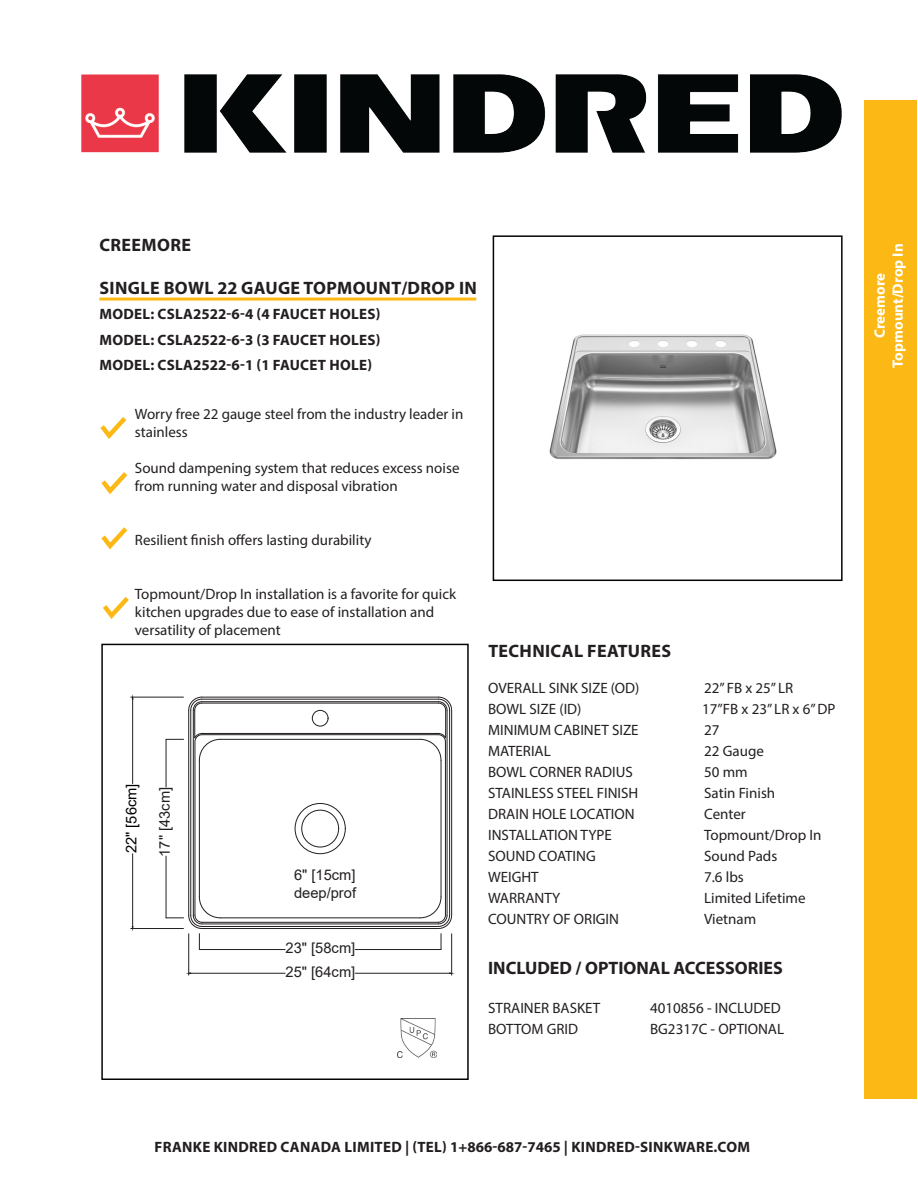
<style>
.page{position:relative;width:918px;height:1188px;background:#fff}
.page>*{position:absolute;margin:0;border:0;box-sizing:border-box;transform-origin:0 0}
.t1{font:700 18px "Myriad Pro";letter-spacing:.02em;color:#231f20}
.t2{font:700 18px "Myriad Pro";color:#231f20}
.t3{font:15px/18px "Myriad Pro";color:#231f20}
.t4{font:700 15px "Myriad Pro";letter-spacing:.02em;color:#231f20}
.t5{font:700 15px "Myriad Pro";color:#fff}
.t6{font:14.7px/23.7px "Arial";color:#231f20}
.t7{font:14.7px "Arial";color:#000}
</style>
<div class="page">
<div style="left:101px;top:644px;width:368px;height:436px;border:2px solid #040503"></div>
<img style="left:81px;top:74px;width:761px;height:79px">
<hr style="left:99px;top:298px;width:377px;height:3px;background:#fcb814">
<div style="left:493px;top:235px;width:350px;height:346px;border:2px solid #040503"></div>
<div style="left:865px;top:100px;width:52px;height:999px;background:#fcb814"></div>
<img style="left:549px;top:334px;width:228px;height:125px">
<img style="left:398px;top:1018px;width:38px;height:39px">
<div style="left:312px;top:710px;width:16px;height:16px;border:1px solid #231f20;border-radius:50%"></div>
<hr style="left:202px;top:928px;width:237px;height:1px;background:#231f20">
<hr style="left:188px;top:710px;width:1px;height:205px;background:#231f20">
<hr style="left:202px;top:697px;width:237px;height:1px;background:#231f20">
<hr style="left:202px;top:699px;width:237px;height:1px;background:#231f20">
<hr style="left:191px;top:710px;width:1px;height:205px;background:#231f20">
<hr style="left:449px;top:710px;width:1px;height:205px;background:#231f20">
<hr style="left:193px;top:710px;width:1px;height:205px;background:#231f20">
<hr style="left:202px;top:701px;width:237px;height:1px;background:#231f20">
<hr style="left:447px;top:710px;width:1px;height:205px;background:#231f20">
<svg style="left:195px;top:734px;width:251px;height:162px"></svg>
<hr style="left:202px;top:703px;width:236px;height:1px;background:#231f20">
<hr style="left:202px;top:733px;width:236px;height:1px;background:#231f20">
<hr style="left:220px;top:918px;width:200px;height:1px;background:#231f20">
<hr style="left:199px;top:760px;width:1px;height:137px;background:#231f20">
<hr style="left:220px;top:739px;width:200px;height:1px;background:#231f20">
<hr style="left:451px;top:710px;width:1px;height:205px;background:#231f20">
<hr style="left:202px;top:926px;width:237px;height:1px;background:#231f20">
<hr style="left:202px;top:924px;width:237px;height:1px;background:#231f20">
<div style="left:295px;top:803px;width:50px;height:51px;border:1px solid #231f20;border-radius:50%"></div>
<hr style="left:202px;top:922px;width:236px;height:1px;background:#231f20">
<svg style="left:420px;top:697px;width:32px;height:64px"></svg>
<hr style="left:441px;top:760px;width:1px;height:137px;background:#231f20">
<hr style="left:131px;top:928px;width:52px;height:1px;background:#231f20">
<hr style="left:131px;top:697px;width:52px;height:1px;background:#231f20">
<hr style="left:132px;top:854px;width:1px;height:73px;background:#231f20">
<hr style="left:132px;top:699px;width:1px;height:85px;background:#231f20">
<svg style="left:166px;top:697px;width:55px;height:64px"></svg>
<hr style="left:166px;top:739px;width:1px;height:48px;background:#231f20">
<hr style="left:166px;top:856px;width:1px;height:62px;background:#231f20">
<svg style="left:166px;top:896px;width:55px;height:54px"></svg>
<svg style="left:420px;top:896px;width:32px;height:54px"></svg>
<hr style="left:199px;top:949px;width:86px;height:1px;background:#231f20">
<hr style="left:355px;top:949px;width:86px;height:1px;background:#231f20">
<hr style="left:188px;top:934px;width:1px;height:41px;background:#231f20">
<hr style="left:451px;top:934px;width:1px;height:41px;background:#231f20">
<hr style="left:191px;top:973px;width:94px;height:1px;background:#231f20">
<hr style="left:355px;top:973px;width:95px;height:1px;background:#231f20">
<svg style="left:100px;top:417px;width:27px;height:22px"></svg>
<svg style="left:101px;top:472px;width:27px;height:22px"></svg>
<svg style="left:101px;top:527px;width:27px;height:23px"></svg>
<svg style="left:103px;top:597px;width:26px;height:22px"></svg>
<p class="t1" style="left:100px;top:233px;width:93px">CREEMORE</p>
<p class="t1" style="left:100px;top:276px;width:379px">SINGLE BOWL 22 GAUGE TOPMOUNT/DROP IN</p>
<p class="t4" style="left:100px;top:304px;width:282px">MODEL: CSLA2522-6-4 (4 FAUCET HOLES)</p>
<p class="t4" style="left:100px;top:330px;width:282px">MODEL: CSLA2522-6-3 (3 FAUCET HOLES)</p>
<p class="t4" style="left:100px;top:355px;width:274px">MODEL: CSLA2522-6-1 (1 FAUCET HOLE)</p>
<p class="t3" style="left:135px;top:405px;width:330px">Worry free 22 gauge steel from the industry leader in stainless</p>
<p class="t3" style="left:135px;top:459px;width:326px">Sound dampening system that reduces excess noise from running water and disposal vibration</p>
<p class="t3" style="left:135px;top:531px;width:238px">Resilient finish offers lasting durability</p>
<p class="t3" style="left:135px;top:585px;width:323px">Topmount/Drop In installation is a favorite for quick kitchen upgrades due to ease of installation and versatility of placement</p>
<p class="t7" style="left:121px;top:853px;width:71px;rotate:-90deg">22" [56cm]</p>
<p class="t6" style="left:153px;top:857px;width:71px;rotate:-90deg">17" [43cm]</p>
<p class="t6" style="left:294px;top:866px;width:64px;line-height:17.7px">6" [15cm] deep/prof</p>
<p class="t6" style="left:286px;top:936px;width:71px">23" [58cm]<br>25" [64cm]</p>
<p class="t1" style="left:488px;top:639px;width:184px">TECHNICAL FEATURES</p>
<p class="t3" style="left:488px;top:679px;width:153px">OVERALL SINK SIZE (OD)</p>
<p class="t3" style="left:704px;top:679px;width:91px">22” FB x 25” LR</p>
<p class="t3" style="left:488px;top:700px;width:95px">BOWL SIZE (ID)</p>
<p class="t3" style="left:702px;top:700px;width:135px">17”FB x 23” LR x 6” DP</p>
<p class="t3" style="left:488px;top:721px;width:152px">MINIMUM CABINET SIZE</p>
<p class="t3" style="left:704px;top:721px;width:17px">27</p>
<p class="t3" style="left:488px;top:742px;width:64px">MATERIAL</p>
<p class="t3" style="left:704px;top:742px;width:61px">22 Gauge</p>
<p class="t3" style="left:488px;top:763px;width:146px">BOWL CORNER RADIUS</p>
<p class="t3" style="left:704px;top:763px;width:45px">50 mm</p>
<p class="t3" style="left:488px;top:784px;width:152px">STAINLESS STEEL FINISH</p>
<p class="t3" style="left:704px;top:784px;width:73px">Satin Finish</p>
<p class="t3" style="left:488px;top:805px;width:148px">DRAIN HOLE LOCATION</p>
<p class="t3" style="left:704px;top:805px;width:43px">Center</p>
<p class="t3" style="left:488px;top:826px;width:125px">INSTALLATION TYPE</p>
<p class="t3" style="left:704px;top:826px;width:119px">Topmount/Drop In</p>
<p class="t3" style="left:488px;top:847px;width:109px">SOUND COATING</p>
<p class="t3" style="left:704px;top:847px;width:75px">Sound Pads</p>
<p class="t3" style="left:488px;top:868px;width:52px">WEIGHT</p>
<p class="t3" style="left:704px;top:868px;width:41px">7.6 lbs</p>
<p class="t3" style="left:488px;top:889px;width:74px">WARRANTY</p>
<p class="t3" style="left:704px;top:889px;width:103px">Limited Lifetime</p>
<p class="t3" style="left:488px;top:910px;width:132px">COUNTRY OF ORIGIN</p>
<p class="t3" style="left:704px;top:910px;width:54px">Vietnam</p>
<p class="t2" style="left:488px;top:956px;width:296px">INCLUDED / OPTIONAL ACCESSORIES</p>
<p class="t3" style="left:488px;top:998px;width:114px">STRAINER BASKET</p>
<p class="t3" style="left:650px;top:998px;width:132px">4010856 - INCLUDED</p>
<p class="t3" style="left:488px;top:1019px;width:92px">BOTTOM GRID</p>
<p class="t3" style="left:650px;top:1019px;width:136px">BG2317C - OPTIONAL</p>
<p class="t5" style="left:888px;top:368px;width:125px;rotate:-90deg">Topmount/Drop In</p>
<p class="t5" style="left:870px;top:338px;width:67px;rotate:-90deg">Creemore</p>
<p class="t4" style="left:155px;top:1137px;width:597px">FRANKE KINDRED CANADA LIMITED | (TEL) 1+866-687-7465 | KINDRED-SINKWARE.COM</p>
</div>
